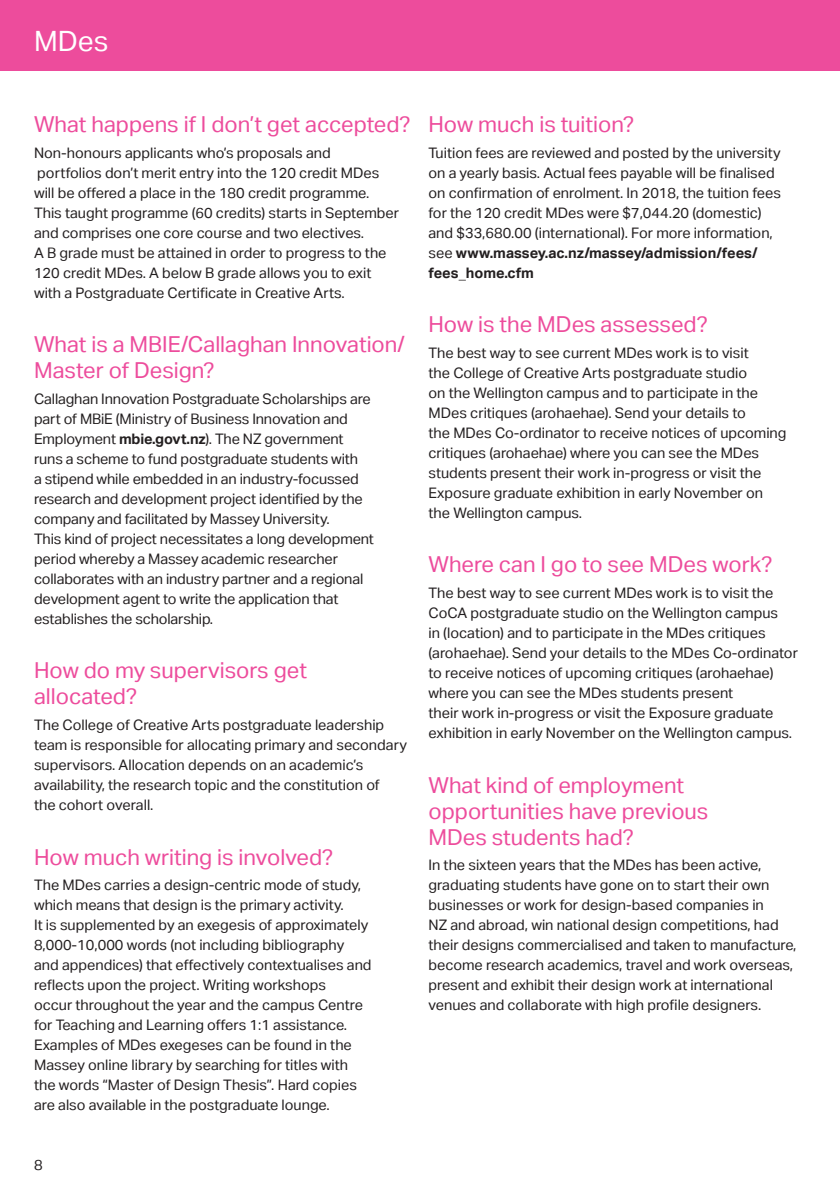
<style>
.page{position:relative;width:840px;height:1191px;background:#fff}
.page>*{position:absolute;margin:0;border:0;box-sizing:border-box;transform-origin:0 0}
.t1{font:28px "Aktiv Grotesk";color:#fff}
.t2{font:22px/26px "Aktiv Grotesk";color:#ed4c9c}
.t3{font:14.4px/20px "Aktiv Grotesk";color:#231f20}
.s1{font-weight:700}
</style>
<div class="page">
<div style="left:0;top:0;width:839px;height:71px;background:#ed4c9c"></div>
<h1 class="t1" style="left:34px;top:25px;width:76px">MDes</h1>
<h2 class="t2" style="left:34px;top:111px;width:378px">What happens if I don’t get accepted?</h2>
<p class="t3" style="left:34px;top:143px;width:366px">Non-honours applicants who’s proposals and<br>portfolios don’t merit entry into the 120 credit MDes will be offered a place in the 180 credit programme.<br>This taught programme (60 credits) starts in September and comprises one core course and two electives.<br>A B grade must be attained in order to progress to the 120 credit MDes. A below B grade allows you to exit with a Postgraduate Certificate in Creative Arts.</p>
<h2 class="t2" style="left:34px;top:331px;width:372px">What is a MBIE/Callaghan Innovation/<br>Master of Design?</h2>
<p class="t3" style="left:34px;top:389px;width:341px">Callaghan Innovation Postgraduate Scholarships are part of MBiE (Ministry of Business Innovation and Employment <span class="s1">mbie.govt.nz</span>). The NZ government runs a scheme to fund postgraduate students with<br>a stipend while embedded in an industry-focussed research and development project identified by the company and facilitated by Massey University.<br>This kind of project necessitates a long development period whereby a Massey academic researcher collaborates with an industry partner and a regional development agent to write the application that establishes the scholarship.</p>
<h2 class="t2" style="left:34px;top:657px;width:274px">How do my supervisors get allocated?</h2>
<p class="t3" style="left:34px;top:715px;width:374px">The College of Creative Arts postgraduate leadership team is responsible for allocating primary and secondary supervisors. Allocation depends on an academic’s availability, the research topic and the constitution of<br>the cohort overall.</p>
<h2 class="t2" style="left:34px;top:843px;width:300px">How much writing is involved?</h2>
<p class="t3" style="left:34px;top:875px;width:339px">The MDes carries a design-centric mode of study, which means that design is the primary activity.<br>It is supplemented by an exegesis of approximately 8,000-10,000 words (not including bibliography and appendices) that effectively contextualises and reflects upon the project. Writing workshops<br>occur throughout the year and the campus Centre for Teaching and Learning offers 1:1 assistance.<br>Examples of MDes exegeses can be found in the Massey online library by searching for titles with the words “Master of Design Thesis”. Hard copies are also available in the postgraduate lounge.</p>
<p class="t3" style="left:34px;top:1154px;width:10px">8</p>
<h2 class="t2" style="left:428px;top:111px;width:207px">How much is tuition?</h2>
<p class="t3" style="left:428px;top:143px;width:354px">Tuition fees are reviewed and posted by the university on a yearly basis. Actual fees payable will be finalised on confirmation of enrolment. In 2018, the tuition fees for the 120 credit MDes were $7,044.20 (domestic) and $33,680.00 (international). For more information, see <span class="s1">www.massey.ac.nz/massey/admission/fees/ fees_home.cfm</span></p>
<h2 class="t2" style="left:428px;top:311px;width:280px">How is the MDes assessed?</h2>
<p class="t3" style="left:428px;top:343px;width:359px">The best way to see current MDes work is to visit<br>the College of Creative Arts postgraduate studio<br>on the Wellington campus and to participate in the MDes critiques (arohaehae). Send your details to<br>the MDes Co-ordinator to receive notices of upcoming critiques (arohaehae) where you can see the MDes students present their work in-progress or visit the Exposure graduate exhibition in early November on the Wellington campus.</p>
<h2 class="t2" style="left:428px;top:551px;width:345px">Where can I go to see MDes work?</h2>
<p class="t3" style="left:428px;top:583px;width:371px">The best way to see current MDes work is to visit the CoCA postgraduate studio on the Wellington campus<br>in (location) and to participate in the MDes critiques (arohaehae). Send your details to the MDes Co-ordinator to receive notices of upcoming critiques (arohaehae) where you can see the MDes students present<br>their work in-progress or visit the Exposure graduate exhibition in early November on the Wellington campus.</p>
<h2 class="t2" style="left:428px;top:771px;width:281px">What kind of employment opportunities have previous<br>MDes students had?</h2>
<p class="t3" style="left:428px;top:855px;width:369px">In the sixteen years that the MDes has been active, graduating students have gone on to start their own businesses or work for design-based companies in<br>NZ and abroad, win national design competitions, had their designs commercialised and taken to manufacture, become research academics, travel and work overseas, present and exhibit their design work at international venues and collaborate with high profile designers.</p>
</div>
